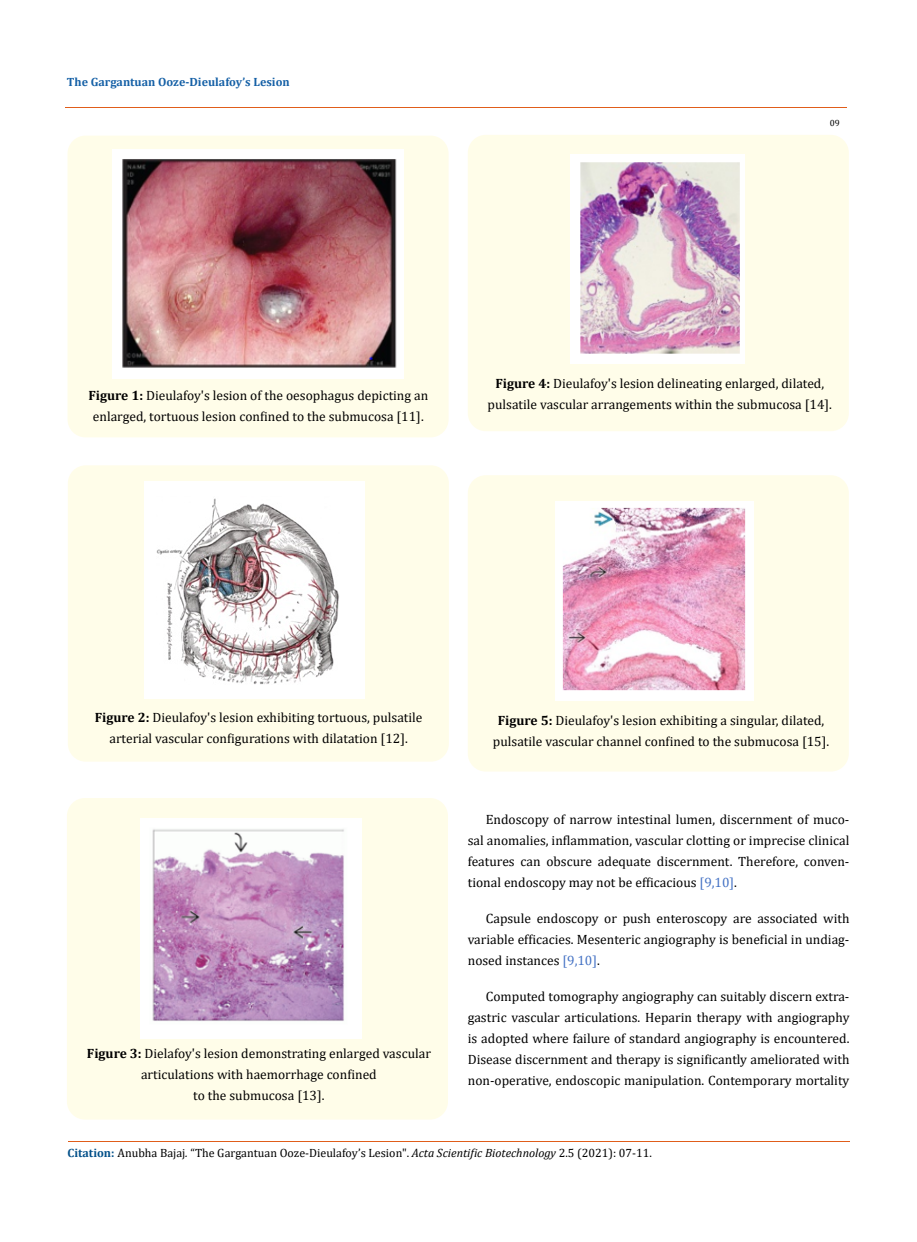
<style>
.page{position:relative;width:917px;height:1242px;background:#fff}
.page>*{position:absolute;margin:0;border:0;box-sizing:border-box;transform-origin:0 0}
.t1{font:13.5px/21px "Cambria";color:#000;text-align:center}
.t2{font:12px "Cambria";color:#000}
.t3{font:700 12px "Cambria";color:#1560a6}
.t4{font:9px "Cambria";color:#000}
.s1{font-weight:700}
.s2{color:#4472c4}
.s3{font-weight:700;color:#035089}
.s4{font-style:italic}
</style>
<div class="page">
<div style="left:68px;top:136px;width:380px;height:301px;background:#fffde9;border-radius:18px"></div>
<img style="left:113px;top:150px;width:290px;height:229px">
<div style="left:68px;top:465px;width:381px;height:297px;background:#fffde9;border-radius:18px"></div>
<img style="left:144px;top:481px;width:220px;height:217px">
<div style="left:67px;top:798px;width:381px;height:322px;background:#fffde9;border-radius:18px"></div>
<img style="left:141px;top:819px;width:220px;height:219px">
<div style="left:468px;top:135px;width:380px;height:296px;background:#fffde9;border-radius:18px"></div>
<img style="left:570px;top:154px;width:174px;height:210px">
<div style="left:468px;top:475px;width:380px;height:297px;background:#fffde9;border-radius:18px"></div>
<img style="left:556px;top:502px;width:197px;height:198px">
<hr style="left:65px;top:108px;width:782px;height:1px;background:#e05d1a">
<hr style="left:68px;top:1142px;width:781px;height:1px;background:#e05d1a">
<p class="t3" style="left:67px;top:73px;width:224px">The Gargantuan Ooze-Dieulafoy’s Lesion</p>
<p class="t4" style="left:829px;top:118px;width:11px">09</p>
<p class="t1" style="left:88px;top:384px;width:341px"><span class="s1">Figure 1:</span> Dieulafoy's lesion of the oesophagus depicting an enlarged, tortuous lesion confined to the submucosa [11].</p>
<p class="t1" style="left:487px;top:373px;width:346px"><span class="s1">Figure 4:</span> Dieulafoy's lesion delineating enlarged, dilated, pulsatile vascular arrangements within the submucosa [14].</p>
<p class="t1" style="left:95px;top:707px;width:329px"><span class="s1">Figure 2:</span> Dieulafoy's lesion exhibiting tortuous, pulsatile arterial vascular configurations with dilatation [12].</p>
<p class="t1" style="left:87px;top:1043px;width:345px"><span class="s1">Figure 3:</span> Dielafoy's lesion demonstrating enlarged vascular articulations with haemorrhage confined<br>to the submucosa [13].</p>
<p class="t1" style="left:493px;top:710px;width:338px"><span class="s1">Figure 5:</span> Dieulafoy's lesion exhibiting a singular, dilated, pulsatile vascular channel confined to the submucosa [15].</p>
<p class="t1" style="left:468px;top:809px;width:383px;text-align:justify;text-indent:18px">Endoscopy of narrow intestinal lumen, discernment of muco&shy;sal anomalies, inflammation, vascular clotting or imprecise clinical features can obscure adequate discernment. Therefore, conven&shy;tional endoscopy may not be efficacious <span class="s2">[9,10]</span>.</p>
<p class="t1" style="left:468px;top:908px;width:383px;text-align:justify;text-indent:18px">Capsule endoscopy or push enteroscopy are associated with variable efficacies. Mesenteric angiography is beneficial in undiag&shy;nosed instances <span class="s2">[9,10]</span>.</p>
<p class="t1" style="left:468px;top:986px;width:383px;text-align:justify;text-indent:18px">Computed tomography angiography can suitably discern extra&shy;gastric vascular articulations. Heparin therapy with angiography is adopted where failure of standard angiography is encountered.<br>Disease discernment and therapy is significantly ameliorated with non-operative, endoscopic manipulation. Contemporary mortality</p>
<p class="t2" style="left:68px;top:1146px;width:586px"><span class="s3">Citation:</span> Anubha Bajaj<span class="s4">.</span> “The Gargantuan Ooze-Dieulafoy’s Lesion". <span class="s4">Acta Scientific Biotechnology</span> 2.5 (2021): 07-11.</p>
</div>
